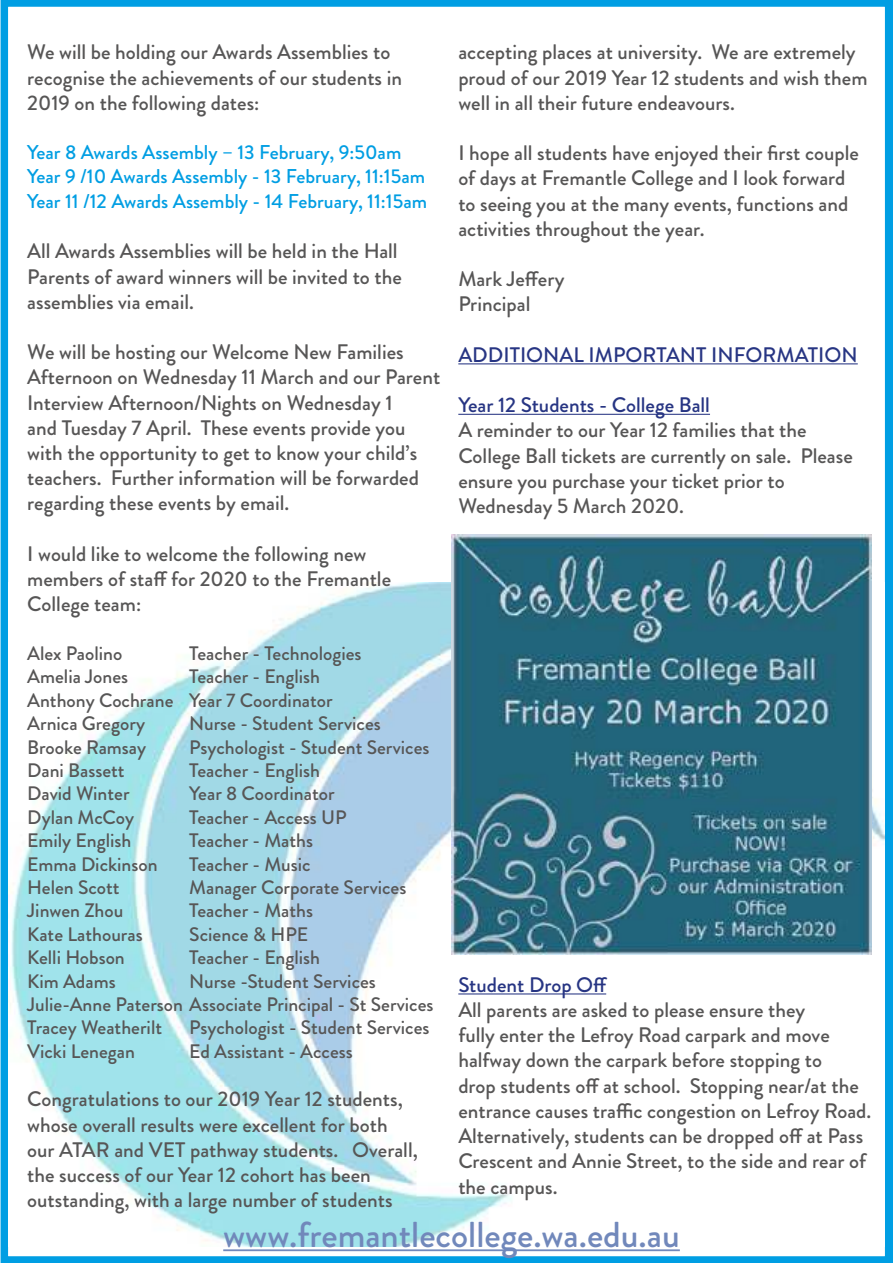
<style>
.page{position:relative;width:893px;height:1263px;background:#fff}
.page>*{position:absolute;margin:0;border:0;box-sizing:border-box;transform-origin:0 0}
.t1{font:500 36px "Brandon Grotesque";color:#7188bb}
.t2{font:500 21px/25.2px "Brandon Grotesque";color:#575656}
.t3{font:500 21px "Brandon Grotesque";color:#273583}
.t4{font:500 19.95px/24.6px "Brandon Grotesque";color:#009ee3}
.t5{font:500 19.5px/23.4px "Brandon Grotesque";color:#575656}
</style>
<div class="page">
<div style="left:1px;top:0;width:891px;height:1263px;border:8px solid #009ee3"></div>
<img style="left:9px;top:583px;width:875px;height:664px">
<hr style="left:223px;top:1249px;width:457px;height:2px;background:#7188bb">
<hr style="left:891px;top:0;width:2px;height:1263px;background:#009ee3">
<hr style="left:458px;top:363px;width:400px;height:1px;background:#273583">
<hr style="left:458px;top:414px;width:252px;height:1px;background:#273583">
<hr style="left:458px;top:993px;width:148px;height:1px;background:#273583">
<img style="left:452px;top:535px;width:419px;height:420px">
<p class="t2" style="left:27px;top:43px;width:376px">We will be holding our Awards Assemblies to recognise the achievements of our students in<br>2019 on the following dates:</p>
<p class="t4" style="left:27px;top:143px;width:401px">Year 8 Awards Assembly – 13 February, 9:50am<br>Year 9 /10 Awards Assembly - 13 February, 11:15am<br>Year 11 /12 Awards Assembly - 14 February, 11:15am</p>
<p class="t2" style="left:27px;top:242px;width:376px">All Awards Assemblies will be held in the Hall<br>Parents of award winners will be invited to the assemblies via email.</p>
<p class="t2" style="left:27px;top:342px;width:415px">We will be hosting our Welcome New Families Afternoon on Wednesday 11 March and our Parent Interview Afternoon/Nights on Wednesday 1<br>and Tuesday 7 April. These events provide you with the opportunity to get to know your child’s teachers. Further information will be forwarded regarding these events by email.</p>
<p class="t2" style="left:27px;top:544px;width:365px">I would like to welcome the following new members of staff for 2020 to the Fremantle<br>College team:</p>
<p class="t5" style="left:27px;top:644px;width:97px">Alex Paolino</p>
<p class="t5" style="left:189px;top:644px;width:174px">Teacher - Technologies</p>
<p class="t5" style="left:27px;top:668px;width:102px">Amelia Jones</p>
<p class="t5" style="left:27px;top:668px;width:307px;text-indent:162px">Teacher - English<br>Anthony Cochrane Year 7 Coordinator<br>Arnica Gregory</p>
<p class="t5" style="left:189px;top:714px;width:193px">Nurse - Student Services</p>
<p class="t5" style="left:27px;top:738px;width:120px">Brooke Ramsay</p>
<p class="t5" style="left:189px;top:738px;width:242px">Psychologist - Student Services</p>
<p class="t5" style="left:27px;top:761px;width:99px">Dani Bassett</p>
<p class="t5" style="left:189px;top:761px;width:132px">Teacher - English</p>
<p class="t5" style="left:27px;top:785px;width:104px">David Winter</p>
<p class="t5" style="left:189px;top:785px;width:147px">Year 8 Coordinator</p>
<p class="t5" style="left:27px;top:808px;width:108px">Dylan McCoy</p>
<p class="t5" style="left:189px;top:808px;width:159px">Teacher - Access UP</p>
<p class="t5" style="left:27px;top:831px;width:106px">Emily English</p>
<p class="t5" style="left:189px;top:831px;width:125px">Teacher - Maths</p>
<p class="t5" style="left:27px;top:855px;width:132px">Emma Dickinson</p>
<p class="t5" style="left:189px;top:855px;width:123px">Teacher - Music</p>
<p class="t5" style="left:27px;top:878px;width:94px">Helen Scott</p>
<p class="t5" style="left:189px;top:878px;width:219px">Manager Corporate Services</p>
<p class="t5" style="left:27px;top:902px;width:98px">Jinwen Zhou</p>
<p class="t5" style="left:189px;top:902px;width:125px">Teacher - Maths</p>
<p class="t5" style="left:27px;top:925px;width:117px">Kate Lathouras</p>
<p class="t5" style="left:189px;top:925px;width:121px">Science &amp; HPE</p>
<p class="t5" style="left:27px;top:948px;width:99px">Kelli Hobson</p>
<p class="t5" style="left:189px;top:948px;width:132px">Teacher - English</p>
<p class="t5" style="left:27px;top:972px;width:90px">Kim Adams</p>
<p class="t5" style="left:27px;top:972px;width:408px;text-indent:162px">Nurse -Student Services<br>Julie-Anne Paterson Associate Principal - St Services<br>Tracey Weatherilt</p>
<p class="t5" style="left:189px;top:1019px;width:242px">Psychologist - Student Services</p>
<p class="t5" style="left:27px;top:1042px;width:109px">Vicki Lenegan</p>
<p class="t5" style="left:189px;top:1042px;width:165px">Ed Assistant - Access</p>
<p class="t2" style="left:27px;top:1089px;width:392px">Congratulations to our 2019 Year 12 students, whose overall results were excellent for both our ATAR and VET pathway students. Overall, the success of our Year 12 cohort has been outstanding, with a large number of students</p>
<p class="t2" style="left:458px;top:43px;width:411px">accepting places at university. We are extremely proud of our 2019 Year 12 students and wish them well in all their future endeavours.</p>
<p class="t2" style="left:458px;top:143px;width:402px">I hope all students have enjoyed their first couple of days at Fremantle College and I look forward to seeing you at the many events, functions and activities throughout the year.</p>
<p class="t2" style="left:458px;top:269px;width:108px">Mark Jeffery<br>Principal</p>
<p class="t3" style="left:458px;top:347px;width:401px">ADDITIONAL IMPORTANT INFORMATION</p>
<p class="t3" style="left:458px;top:397px;width:253px">Year 12 Students - College Ball</p>
<p class="t2" style="left:458px;top:421px;width:396px">A reminder to our Year 12 families that the College Ball tickets are currently on sale. Please ensure you purchase your ticket prior to Wednesday 5 March 2020.</p>
<p class="t3" style="left:458px;top:977px;width:150px">Student Drop Off</p>
<p class="t2" style="left:458px;top:1000px;width:415px">All parents are asked to please ensure they<br>fully enter the Lefroy Road carpark and move halfway down the carpark before stopping to<br>drop students off at school. Stopping near/at the entrance causes traffic congestion on Lefroy Road.<br>Alternatively, students can be dropped off at Pass Crescent and Annie Street, to the side and rear of the campus.</p>
<h1 class="t1" style="left:223px;top:1221px;width:458px">www.fremantlecollege.wa.edu.au</h1>
</div>
